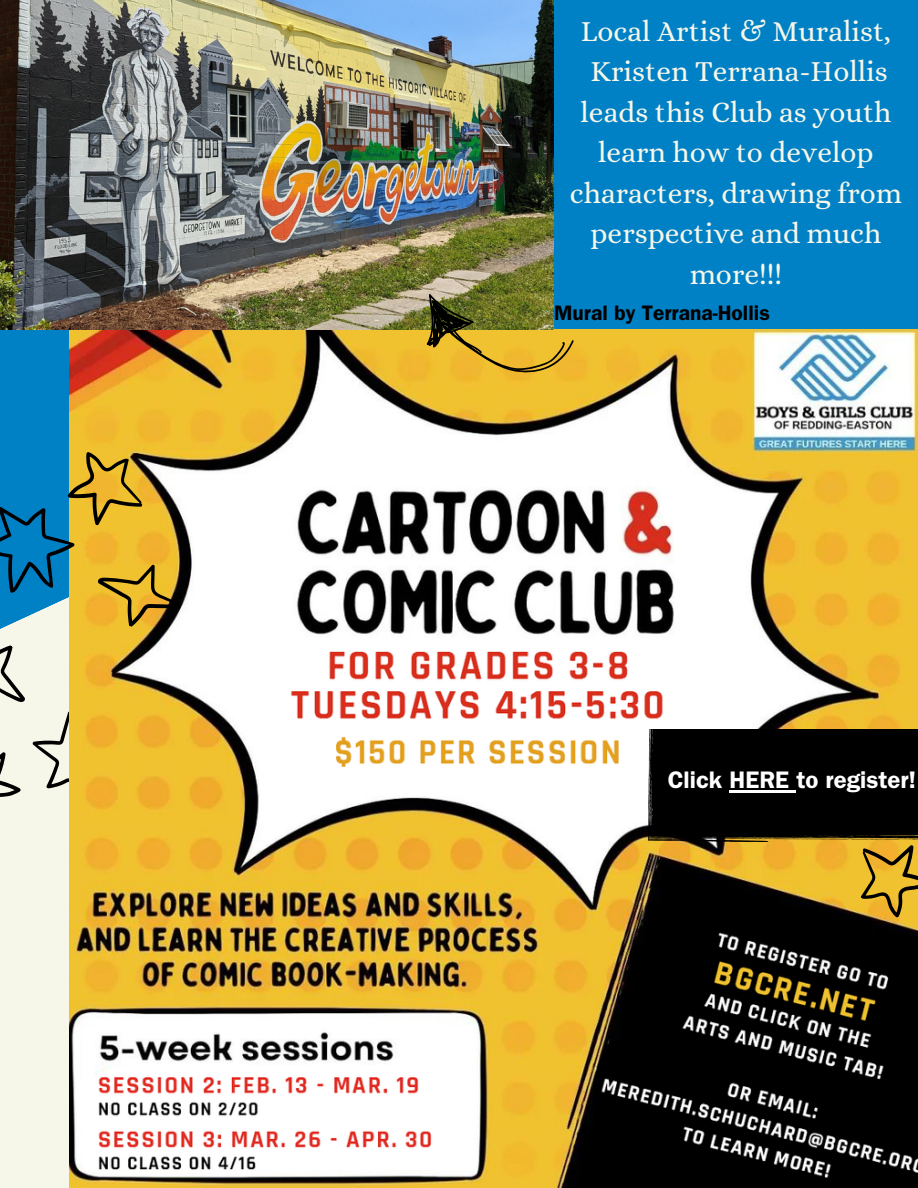
<style>
.page{position:relative;width:918px;height:1188px;background:#f6f6e9}
.page>*{position:absolute;margin:0;border:0;box-sizing:border-box;transform-origin:0 0}
.t1{font:29.4px/40.5px "Alice";color:#f6f6e9;text-align:center}
.t2{font:600 24px "ITC Franklin Gothic Std";color:#fff}
.t3{font:600 21px "ITC Franklin Gothic Std";color:#000}
</style>
<div class="page">
<div style="left:554px;top:0;width:364px;height:329px;background:#0081c6"></div>
<div style="left:0;top:329px;width:70px;height:117px;background:#0081c6"></div>
<img style="left:70px;top:329px;width:848px;height:859px">
<svg style="left:0;top:446px;width:189px;height:386px"></svg>
<svg style="left:839px;top:841px;width:79px;height:85px;background:#be9526"></svg>
<svg style="left:842px;top:719px;width:76px;height:10px"></svg>
<img style="left:0;top:0;width:554px;height:329px">
<svg style="left:411px;top:283px;width:169px;height:114px;background:#ab9939"></svg>
<div style="left:649px;top:729px;width:269px;height:112px;background:#000"></div>
<hr style="left:730px;top:790px;width:66px;height:2px;background:#fff">
<p class="t1" style="left:570px;top:11px;width:334px">Local Artist &amp; Muralist,<br>Kristen Terrana-Hollis leads this Club as youth learn how to develop characters, drawing from perspective and much more!!!</p>
<h1 class="t3" style="left:554px;top:305px;width:217px">Mural by Terrana-Hollis</h1>
<p class="t2" style="left:668px;top:771px;width:250px">Click HERE to register!</p>
</div>
